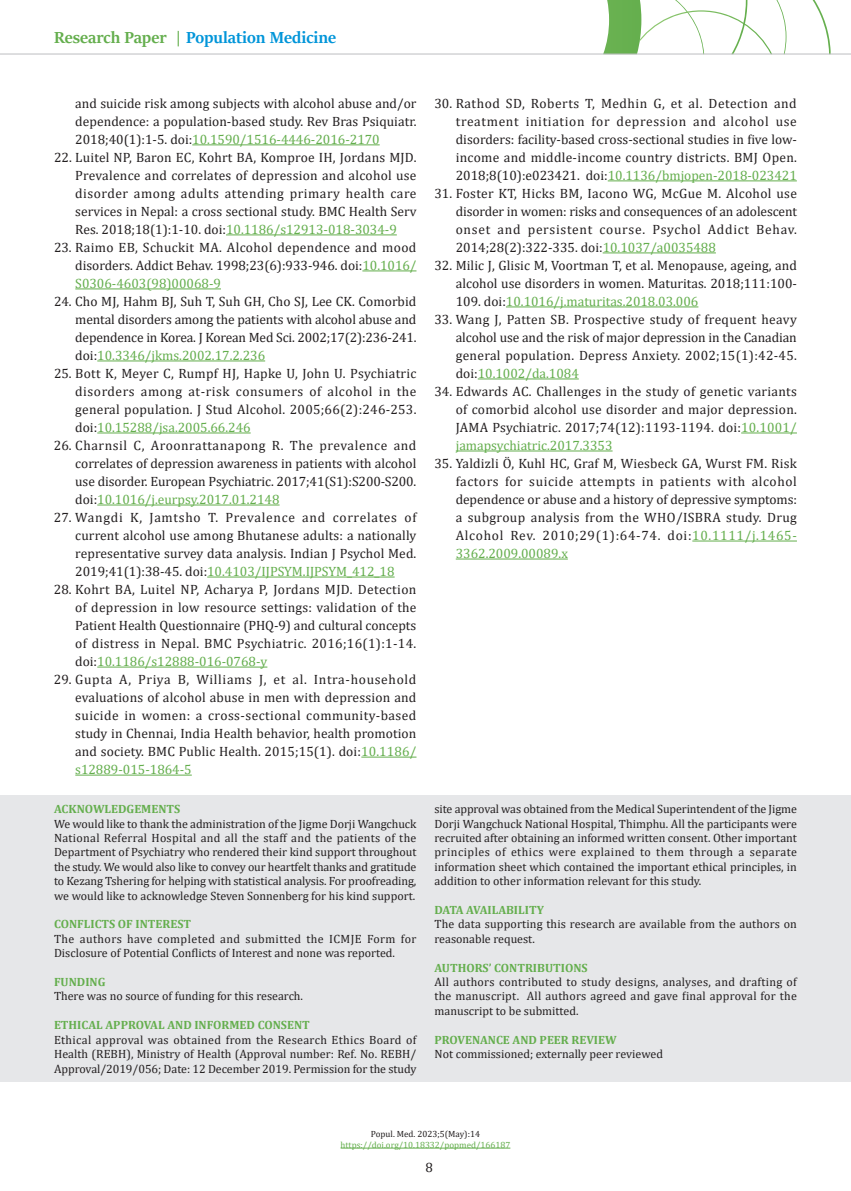
<style>
.page{position:relative;width:851px;height:1191px;background:#fff}
.page>*{position:absolute;margin:0;border:0;box-sizing:border-box;transform-origin:0 0}
.t1{font:700 18px "Sitka Banner";color:#0095d9}
.t2{font:13.5px/18px "Cambria";color:#231f20;text-align:justify}
.t3{font:12px/14.4px "Cambria";color:#231f20;text-align:justify}
.t4{font:700 12px "Cambria";color:#64ae4d}
.t5{font:9px "Cambria";color:#64ae4d}
.t6{font:9px "Cambria";color:#231f20}
.s1{color:#64ae4d}
</style>
<div class="page">
<svg style="left:536px;top:0;width:294px;height:54px"></svg>
<hr style="left:340px;top:1147px;width:170px;height:1px;background:#64ae4d">
<hr style="left:0;top:54px;width:850px;height:1px;background:#bcbdc0">
<hr style="left:192px;top:144px;width:187px;height:1px;background:#64ae4d">
<hr style="left:226px;top:234px;width:171px;height:1px;background:#64ae4d">
<hr style="left:362px;top:270px;width:54px;height:1px;background:#64ae4d">
<hr style="left:75px;top:288px;width:146px;height:1px;background:#64ae4d">
<hr style="left:97px;top:360px;width:168px;height:1px;background:#64ae4d">
<hr style="left:97px;top:432px;width:154px;height:1px;background:#64ae4d">
<hr style="left:97px;top:504px;width:182px;height:1px;background:#64ae4d">
<hr style="left:207px;top:576px;width:187px;height:1px;background:#64ae4d">
<hr style="left:97px;top:666px;width:170px;height:1px;background:#64ae4d">
<hr style="left:361px;top:756px;width:55px;height:1px;background:#64ae4d">
<hr style="left:75px;top:774px;width:117px;height:1px;background:#64ae4d">
<hr style="left:607px;top:180px;width:189px;height:1px;background:#64ae4d">
<hr style="left:602px;top:252px;width:113px;height:1px;background:#64ae4d">
<hr style="left:506px;top:306px;width:192px;height:1px;background:#64ae4d">
<hr style="left:477px;top:378px;width:101px;height:1px;background:#64ae4d">
<hr style="left:741px;top:432px;width:55px;height:1px;background:#64ae4d">
<hr style="left:455px;top:450px;width:157px;height:1px;background:#64ae4d">
<hr style="left:692px;top:540px;width:104px;height:1px;background:#64ae4d">
<hr style="left:455px;top:558px;width:112px;height:1px;background:#64ae4d">
<div style="left:0;top:795px;width:850px;height:286px;background:#e6e7e9"></div>
<h1 class="t1" style="left:54px;top:25px;width:284px"><span class="s1">Research Paper |</span> Population Medicine</h1>
<p class="t2" style="left:75px;top:94px;width:342px">and suicide risk among subjects with alcohol abuse and/or dependence: a population-based study. Rev Bras Psiquiatr.<br>2018;40(1):1-5. doi:<span class="s1">10.1590/1516-4446-2016-2170</span></p>
<p class="t2" style="left:75px;top:148px;width:343px;text-indent:-21px">22. Luitel NP, Baron EC, Kohrt BA, Komproe IH, Jordans MJD.<br>Prevalence and correlates of depression and alcohol use disorder among adults attending primary health care services in Nepal: a cross sectional study. BMC Health Serv Res. 2018;18(1):1-10. doi:<span class="s1">10.1186/s12913-018-3034-9</span></p>
<p class="t2" style="left:75px;top:238px;width:342px;text-indent:-21px">23. Raimo EB, Schuckit MA. Alcohol dependence and mood disorders. Addict Behav. 1998;23(6):933-946. doi:<span class="s1">10.1016/ S0306-4603(98)00068-9</span></p>
<p class="t2" style="left:75px;top:292px;width:342px;text-indent:-21px">24. Cho MJ, Hahm BJ, Suh T, Suh GH, Cho SJ, Lee CK. Comorbid mental disorders among the patients with alcohol abuse and dependence in Korea. J Korean Med Sci. 2002;17(2):236-241. doi:<span class="s1">10.3346/jkms.2002.17.2.236</span></p>
<p class="t2" style="left:75px;top:364px;width:342px;text-indent:-21px">25. Bott K, Meyer C, Rumpf HJ, Hapke U, John U. Psychiatric disorders among at-risk consumers of alcohol in the general population. J Stud Alcohol. 2005;66(2):246-253. doi:<span class="s1">10.15288/jsa.2005.66.246</span></p>
<p class="t2" style="left:75px;top:436px;width:342px;text-indent:-21px">26. Charnsil C, Aroonrattanapong R. The prevalence and correlates of depression awareness in patients with alcohol use disorder. European Psychiatric. 2017;41(S1):S200-S200. doi:<span class="s1">10.1016/j.eurpsy.2017.01.2148</span></p>
<p class="t2" style="left:75px;top:508px;width:342px;text-indent:-21px">27. Wangdi K, Jamtsho T. Prevalence and correlates of current alcohol use among Bhutanese adults: a nationally representative survey data analysis. Indian J Psychol Med.<br>2019;41(1):38-45. doi:<span class="s1">10.4103/IJPSYM.IJPSYM_412_18</span></p>
<p class="t2" style="left:75px;top:580px;width:343px;text-indent:-21px">28. Kohrt BA, Luitel NP, Acharya P, Jordans MJD. Detection of depression in low resource settings: validation of the Patient Health Questionnaire (PHQ-9) and cultural concepts of distress in Nepal. BMC Psychiatric. 2016;16(1):1-14. doi:<span class="s1">10.1186/s12888-016-0768-y</span></p>
<p class="t2" style="left:75px;top:670px;width:342px;text-indent:-21px">29. Gupta A, Priya B, Williams J, et al. Intra-household evaluations of alcohol abuse in men with depression and suicide in women: a cross-sectional community-based study in Chennai, India Health behavior, health promotion and society. BMC Public Health. 2015;15(1). doi:<span class="s1">10.1186/ s12889-015-1864-5</span></p>
<p class="t4" style="left:54px;top:800px;width:128px">ACKNOWLEDGEMENTS</p>
<p class="t3" style="left:54px;top:816px;width:364px">We would like to thank the administration of the Jigme Dorji Wangchuck National Referral Hospital and all the staff and the patients of the Department of Psychiatry who rendered their kind support throughout the study. We would also like to convey our heartfelt thanks and gratitude to Kezang Tshering for helping with statistical analysis. For proofreading, we would like to acknowledge Steven Sonnenberg for his kind support.</p>
<p class="t4" style="left:54px;top:916px;width:138px">CONFLICTS OF INTEREST</p>
<p class="t3" style="left:54px;top:931px;width:364px">The authors have completed and submitted the ICMJE Form for<br>Disclosure of Potential Conflicts of Interest and none was reported.</p>
<p class="t4" style="left:54px;top:973px;width:53px">FUNDING</p>
<p class="t3" style="left:54px;top:989px;width:250px">There was no source of funding for this research.</p>
<p class="t4" style="left:54px;top:1016px;width:257px">ETHICAL APPROVAL AND INFORMED CONSENT</p>
<p class="t3" style="left:54px;top:1032px;width:364px">Ethical approval was obtained from the Research Ethics Board of Health (REBH), Ministry of Health (Approval number: Ref. No. REBH/ Approval/2019/056; Date: 12 December 2019. Permission for the study</p>
<p class="t2" style="left:455px;top:94px;width:342px;text-indent:-21px">30. Rathod SD, Roberts T, Medhin G, et al. Detection and treatment initiation for depression and alcohol use disorders: facility-based cross-sectional studies in five low&shy;income and middle-income country districts. BMJ Open.<br>2018;8(10):e023421. doi:<span class="s1">10.1136/bmjopen-2018-023421</span></p>
<p class="t2" style="left:455px;top:184px;width:342px;text-indent:-21px">31. Foster KT, Hicks BM, Iacono WG, McGue M. Alcohol use disorder in women: risks and consequences of an adolescent onset and persistent course. Psychol Addict Behav.<br>2014;28(2):322-335. doi:<span class="s1">10.1037/a0035488</span></p>
<p class="t2" style="left:455px;top:256px;width:343px;text-indent:-21px">32. Milic J, Glisic M, Voortman T, et al. Menopause, ageing, and alcohol use disorders in women. Maturitas. 2018;111:100- 109. doi:<span class="s1">10.1016/j.maturitas.2018.03.006</span></p>
<p class="t2" style="left:455px;top:310px;width:342px;text-indent:-21px">33. Wang J, Patten SB. Prospective study of frequent heavy alcohol use and the risk of major depression in the Canadian general population. Depress Anxiety. 2002;15(1):42-45. doi:<span class="s1">10.1002/da.1084</span></p>
<p class="t2" style="left:455px;top:382px;width:342px;text-indent:-21px">34. Edwards AC. Challenges in the study of genetic variants of comorbid alcohol use disorder and major depression.<br>JAMA Psychiatric. 2017;74(12):1193-1194. doi:<span class="s1">10.1001/ jamapsychiatric.2017.3353</span></p>
<p class="t2" style="left:455px;top:454px;width:343px;text-indent:-21px">35. Yaldizli Ö, Kuhl HC, Graf M, Wiesbeck GA, Wurst FM. Risk factors for suicide attempts in patients with alcohol dependence or abuse and a history of depressive symptoms: a subgroup analysis from the WHO/ISBRA study. Drug Alcohol Rev. 2010;29(1):64-74. doi:<span class="s1">10.1111/j.1465- 3362.2009.00089.x</span></p>
<p class="t3" style="left:434px;top:802px;width:364px">site approval was obtained from the Medical Superintendent of the Jigme Dorji Wangchuck National Hospital, Thimphu. All the participants were recruited after obtaining an informed written consent. Other important principles of ethics were explained to them through a separate information sheet which contained the important ethical principles, in addition to other information relevant for this study.</p>
<p class="t4" style="left:434px;top:901px;width:111px">DATA AVAILABILITY</p>
<p class="t3" style="left:434px;top:917px;width:364px">The data supporting this research are available from the authors on reasonable request.</p>
<p class="t4" style="left:434px;top:959px;width:155px">AUTHORS’ CONTRIBUTIONS</p>
<p class="t3" style="left:434px;top:974px;width:364px">All authors contributed to study designs, analyses, and drafting of the manuscript. All authors agreed and gave final approval for the manuscript to be submitted.</p>
<p class="t4" style="left:434px;top:1031px;width:184px">PROVENANCE AND PEER REVIEW</p>
<p class="t3" style="left:434px;top:1046px;width:230px">Not commissioned; externally peer reviewed</p>
<p class="t6" style="left:371px;top:1128px;width:111px">Popul. Med. 2023;5(May):14</p>
<p class="t5" style="left:340px;top:1139px;width:171px">https://doi.org/10.18332/popmed/166187</p>
<p class="t2" style="left:425px;top:1158px;width:9px">8</p>
</div>
